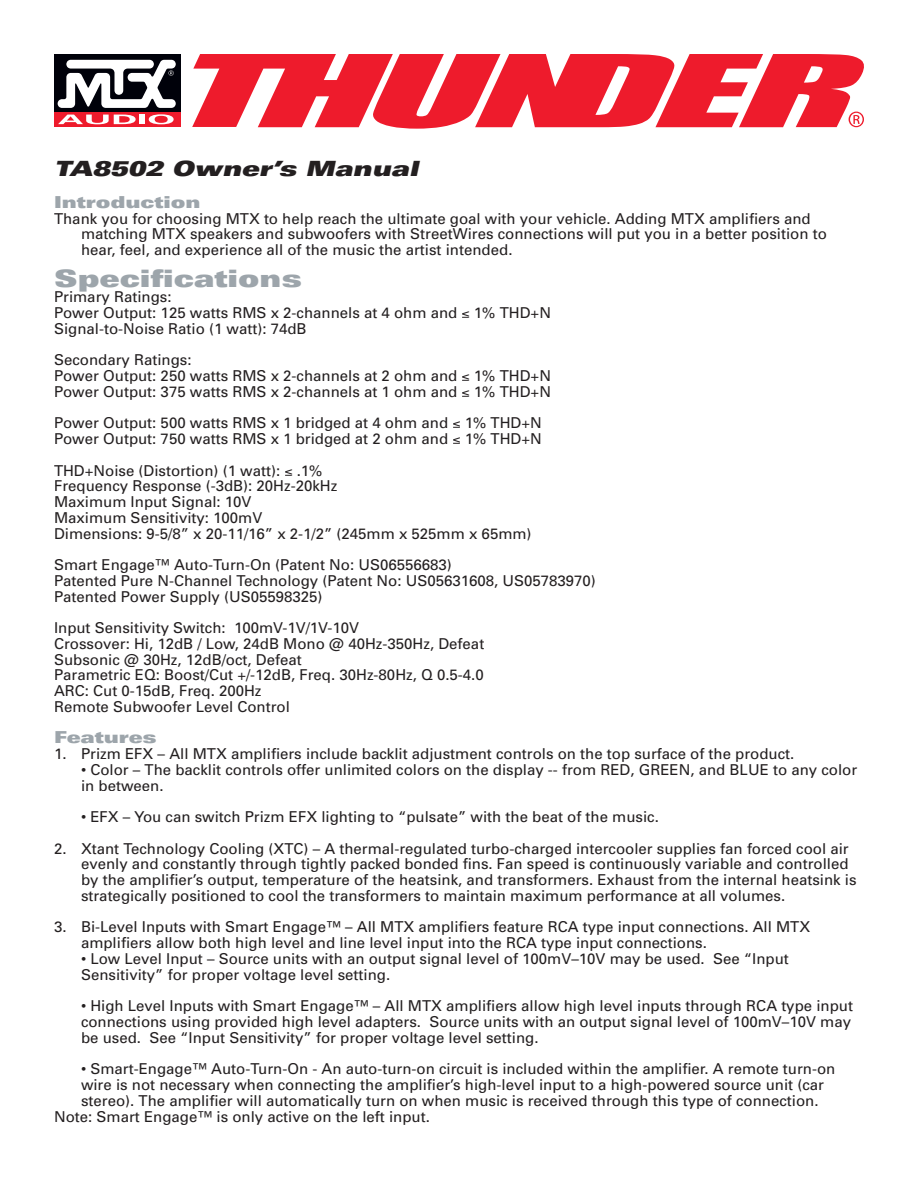
<style>
.page{position:relative;width:918px;height:1188px;background:#fff}
.page>*{position:absolute;margin:0;border:0;box-sizing:border-box;transform-origin:0 0}
.t1{font:900 expanded 24px "Univers";color:#9da5ab}
.t2{font:italic 900 expanded 21px "Univers";color:#231f20}
.t3{font:900 expanded 16.5px "Univers";color:#9da5ab}
.t4{font:15px/15.8px "Univers";color:#231f20}
</style>
<div class="page">
<div style="left:54px;top:111px;width:126px;height:16px;background:#ee1b2c"></div>
<div style="left:54px;top:54px;width:126px;height:57px;background:#00010a"></div>
<svg style="left:58px;top:60px;width:118px;height:48px"></svg>
<svg style="left:58px;top:115px;width:78px;height:9px"></svg>
<div style="left:139px;top:115px;width:6px;height:9px;background:#fff"></div>
<svg style="left:149px;top:114px;width:25px;height:10px"></svg>
<svg style="left:192px;top:54px;width:672px;height:75px"></svg>
<h2 class="t2" style="left:54px;top:156px;width:366px">TA8502 Owner’s Manual</h2>
<p class="t3" style="left:54px;top:192px;width:148px">Introduction</p>
<p class="t4" style="left:81px;top:211px;width:747px;text-indent:-27px">Thank you for choosing MTX to help reach the ultimate goal with your vehicle. Adding MTX amplifiers and matching MTX speakers and subwoofers with StreetWires connections will put you in a better position to hear, feel, and experience all of the music the artist intended.</p>
<h1 class="t1" style="left:54px;top:264px;width:250px">Specifications</h1>
<p class="t4" style="left:54px;top:289px;width:499px">Primary Ratings:<br>Power Output: 125 watts RMS x 2-channels at 4 ohm and ≤ 1% THD+N<br>Signal-to-Noise Ratio (1 watt): 74dB</p>
<p class="t4" style="left:54px;top:352px;width:499px">Secondary Ratings:<br>Power Output: 250 watts RMS x 2-channels at 2 ohm and ≤ 1% THD+N<br>Power Output: 375 watts RMS x 2-channels at 1 ohm and ≤ 1% THD+N</p>
<p class="t4" style="left:54px;top:415px;width:489px">Power Output: 500 watts RMS x 1 bridged at 4 ohm and ≤ 1% THD+N<br>Power Output: 750 watts RMS x 1 bridged at 2 ohm and ≤ 1% THD+N</p>
<p class="t4" style="left:54px;top:463px;width:479px">THD+Noise (Distortion) (1 watt): ≤ .1%<br>Frequency Response (-3dB): 20Hz-20kHz<br>Maximum Input Signal: 10V<br>Maximum Sensitivity: 100mV<br>Dimensions: 9-5/8” x 20-11/16” x 2-1/2” (245mm x 525mm x 65mm)</p>
<p class="t4" style="left:54px;top:557px;width:543px">Smart Engage™ Auto-Turn-On (Patent No: US06556683)<br>Patented Pure N-Channel Technology (Patent No: US05631608, US05783970)<br>Patented Power Supply (US05598325)</p>
<p class="t4" style="left:54px;top:620px;width:432px">Input Sensitivity Switch: 100mV-1V/1V-10V<br>Crossover: Hi, 12dB / Low, 24dB Mono @ 40Hz-350Hz, Defeat Subsonic @ 30Hz, 12dB/oct, Defeat<br>Parametric EQ: Boost/Cut +/-12dB, Freq. 30Hz-80Hz, Q 0.5-4.0<br>ARC: Cut 0-15dB, Freq. 200Hz<br>Remote Subwoofer Level Control</p>
<p class="t3" style="left:54px;top:728px;width:104px">Features</p>
<p class="t4" style="left:54px;top:746px;width:742px">1. Prizm EFX – All MTX amplifiers include backlit adjustment controls on the top surface of the product.</p>
<p class="t4" style="left:81px;top:762px;width:778px">• Color – The backlit controls offer unlimited colors on the display -- from RED, GREEN, and BLUE to any color in between.</p>
<p class="t4" style="left:81px;top:809px;width:579px">• EFX – You can switch Prizm EFX lighting to “pulsate” with the beat of the music.</p>
<p class="t4" style="left:81px;top:841px;width:777px;text-indent:-27px">2. Xtant Technology Cooling (XTC) – A thermal-regulated turbo-charged intercooler supplies fan forced cool air evenly and constantly through tightly packed bonded fins. Fan speed is continuously variable and controlled by the amplifier’s output, temperature of the heatsink, and transformers. Exhaust from the internal heatsink is strategically positioned to cool the transformers to maintain maximum performance at all volumes.</p>
<p class="t4" style="left:81px;top:919px;width:731px;text-indent:-27px">3. Bi-Level Inputs with Smart Engage™ – All MTX amplifiers feature RCA type input connections. All MTX amplifiers allow both high level and line level input into the RCA type input connections.</p>
<p class="t4" style="left:81px;top:951px;width:709px">• Low Level Input – Source units with an output signal level of 100mV–10V may be used. See “Input<br>Sensitivity” for proper voltage level setting.</p>
<p class="t4" style="left:81px;top:998px;width:774px">• High Level Inputs with Smart Engage™ – All MTX amplifiers allow high level inputs through RCA type input connections using provided high level adapters. Source units with an output signal level of 100mV–10V may be used. See “Input Sensitivity” for proper voltage level setting.</p>
<p class="t4" style="left:81px;top:1061px;width:756px">• Smart-Engage™ Auto-Turn-On - An auto-turn-on circuit is included within the amplifier. A remote turn-on</p>
<p class="t4" style="left:81px;top:1077px;width:745px">wire is not necessary when connecting the amplifier’s high-level input to a high-powered source unit (car</p>
<p class="t4" style="left:81px;top:1093px;width:739px">stereo). The amplifier will automatically turn on when music is received through this type of connection.</p>
<p class="t4" style="left:54px;top:1109px;width:377px">Note: Smart Engage™ is only active on the left input.</p>
</div>
